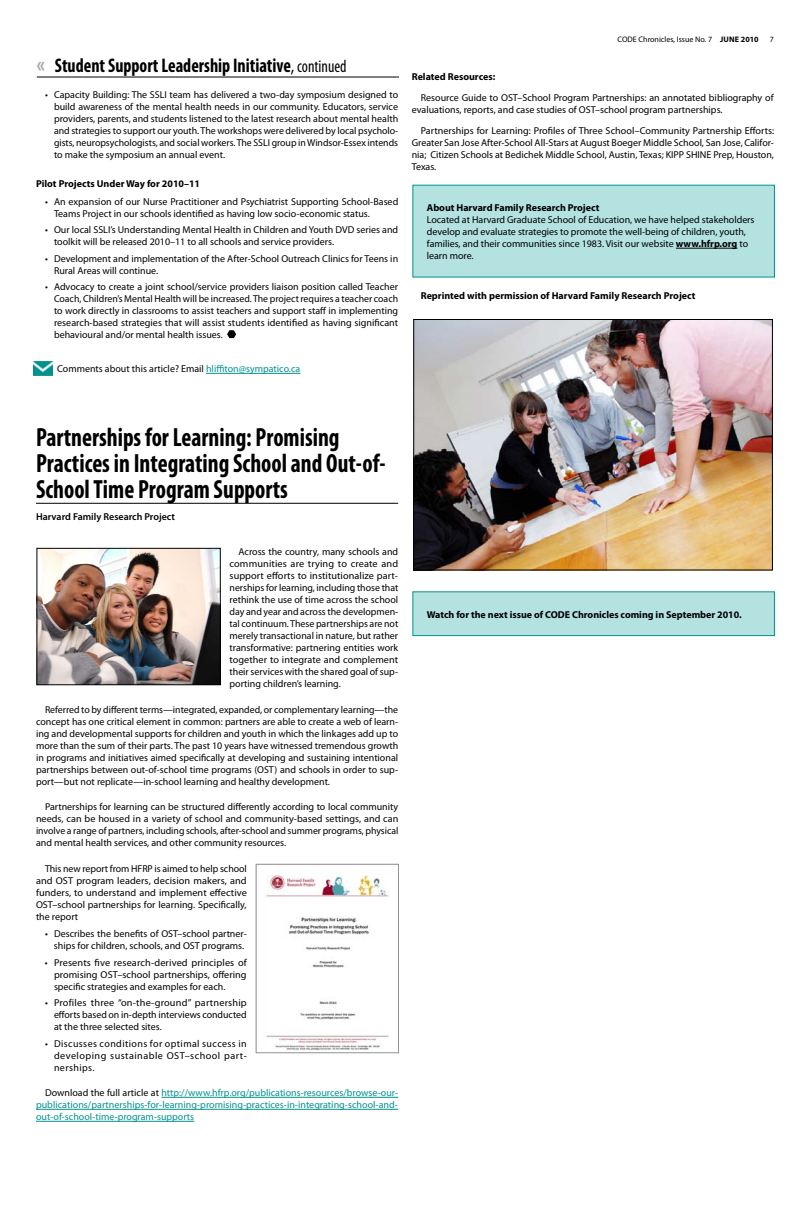
<style>
.page{position:relative;width:810px;height:1224px;background:#fff}
.page>*{position:absolute;margin:0;border:0;box-sizing:border-box;transform-origin:0 0}
.t1{font:700 condensed 26.4px/26px "Myriad Pro";color:#000;scale:.9 1}
.t2{font:700 condensed 19.8px "Myriad Pro";color:#000;scale:.91 1}
.t3{font:10px/12px "Myriad Pro";color:#000;text-align:justify}
.t4{font:10px/12px "Myriad Pro";color:#00928f;text-align:justify}
.t5{font:700 10px "Myriad Pro";letter-spacing:-.005em;color:#000}
.t6{font:600 10px "Myriad Pro";color:#000}
.t7{font:8px "Myriad Pro";color:#000}
.s1{font-size:23.1px;color:#a7a9ac}
.s2{font-weight:400}
.s3{font-weight:400;font-size:17.6px}
.s4{color:#00928f}
.s5{font-weight:700}
.s6{color:#000}
</style>
<div class="page">
<hr style="left:206px;top:373px;width:94px;height:1px;background:#00928f">
<hr style="left:36px;top:503px;width:362px;height:1px;background:#000">
<hr style="left:161px;top:1097px;width:237px;height:1px;background:#00928f">
<hr style="left:36px;top:1109px;width:362px;height:1px;background:#00928f">
<hr style="left:36px;top:1121px;width:158px;height:1px;background:#00928f">
<svg style="left:227px;top:330px;width:9px;height:8px"></svg>
<div style="left:413px;top:185px;width:361px;height:92px;background:#b3e2e1"></div>
<hr style="left:676px;top:248px;width:61px;height:1px;background:#000">
<div style="left:412px;top:185px;width:363px;height:93px;border:1px solid #00928f"></div>
<hr style="left:37px;top:77px;width:362px;height:1px;background:#000">
<img style="left:39px;top:550px;width:180px;height:133px">
<div style="left:37px;top:548px;width:184px;height:137px;border:1px solid #000"></div>
<img style="left:266px;top:875px;width:123px;height:176px">
<div style="left:256px;top:864px;width:143px;height:189px;border:1px solid #939598"></div>
<img style="left:33px;top:361px;width:20px;height:15px">
<div style="left:413px;top:592px;width:361px;height:44px;background:#b3e2e1"></div>
<div style="left:412px;top:591px;width:363px;height:45px;border:1px solid #00928f"></div>
<img style="left:415px;top:321px;width:356px;height:247px">
<div style="left:413px;top:319px;width:360px;height:251px;border:1px solid #000"></div>
<h2 class="t2" style="left:37px;top:53px;width:342px"><span class="s1">«</span> Student Support Leadership Initiative<span class="s2">,</span> <span class="s3">continued</span></h2>
<p class="t3" style="left:54px;top:89px;width:346px;text-indent:-9px">• Capacity Building: The SSLI team has delivered a two-day symposium designed to build awareness of the mental health needs in our community. Educators, service providers, parents, and students listened to the latest research about mental health and strategies to support our youth. The workshops were delivered by local psycholo&shy;gists, neuropsychologists, and social workers. The SSLI group in Windsor-Essex intends to make the symposium an annual event.</p>
<p class="t5" style="left:36px;top:177px;width:166px">Pilot Projects Under Way for 2010–11</p>
<p class="t3" style="left:54px;top:195px;width:346px;text-indent:-9px">• An expansion of our Nurse Practitioner and Psychiatrist Supporting School-Based<br>Teams Project in our schools identified as having low socio-economic status.</p>
<p class="t3" style="left:54px;top:224px;width:346px;text-indent:-9px">• Our local SSLI’s Understanding Mental Health in Children and Youth DVD series and toolkit will be released 2010–11 to all schools and service providers.</p>
<p class="t3" style="left:54px;top:252px;width:346px;text-indent:-9px">• Development and implementation of the After-School Outreach Clinics for Teens in<br>Rural Areas will continue.</p>
<p class="t3" style="left:54px;top:281px;width:346px;text-indent:-9px">• Advocacy to create a joint school/service providers liaison position called Teacher Coach, Children’s Mental Health will be increased. The project requires a teacher coach to work directly in classrooms to assist teachers and support staff in implementing research-based strategies that will assist students identified as having significant behavioural and/or mental health issues.</p>
<p class="t3" style="left:57px;top:363px;width:245px">Comments about this article? Email <span class="s4">hliffiton@sympatico.ca</span></p>
<p class="t7" style="left:618px;top:34px;width:143px">CODE Chronicles, Issue No. 7 <span class="s5">JUNE 2010</span></p>
<p class="t7" style="left:770px;top:34px;width:6px">7</p>
<p class="t5" style="left:412px;top:70px;width:85px">Related Resources:</p>
<p class="t3" style="left:412px;top:91px;width:363px;text-indent:9px">Resource Guide to OST–School Program Partnerships: an annotated bibliography of evaluations, reports, and case studies of OST–school program partnerships.</p>
<p class="t3" style="left:412px;top:124px;width:364px;text-indent:9px">Partnerships for Learning: Profiles of Three School–Community Partnership Efforts:<br>Greater San Jose After-School All-Stars at August Boeger Middle School, San Jose, Califor&shy;nia; Citizen Schools at Bedichek Middle School, Austin, Texas; KIPP SHINE Prep, Houston, Texas.</p>
<p class="t5" style="left:427px;top:201px;width:174px">About Harvard Family Research Project</p>
<p class="t3" style="left:427px;top:214px;width:329px;text-align:left">Located at Harvard Graduate School of Education, we have helped stakeholders develop and evaluate strategies to promote the well-being of children, youth, families, and their communities since 1983. Visit our website <span class="s5">www.hfrp.org</span> to learn more.</p>
<p class="t5" style="left:421px;top:289px;width:276px">Reprinted with permission of Harvard Family Research Project</p>
<h1 class="t1" style="left:36px;top:424px;width:390px">Partnerships for Learning: Promising<br>Practices in Integrating School and Out-of-<br>School Time Program Supports</h1>
<p class="t6" style="left:36px;top:511px;width:141px">Harvard Family Research Project</p>
<p class="t3" style="left:230px;top:546px;width:170px;text-indent:9px">Across the country, many schools and communities are trying to create and support efforts to institutionalize part&shy;nerships for learning, including those that rethink the use of time across the school day and year and across the developmen&shy;tal continuum. These partnerships are not merely transactional in nature, but rather transformative: partnering entities work together to integrate and complement their services with the shared goal of sup&shy;porting children’s learning.</p>
<p class="t3" style="left:36px;top:703px;width:364px;text-indent:9px">Referred to by different terms—integrated, expanded, or complementary learning—the concept has one critical element in common: partners are able to create a web of learn&shy;ing and developmental supports for children and youth in which the linkages add up to more than the sum of their parts. The past 10 years have witnessed tremendous growth in programs and initiatives aimed specifically at developing and sustaining intentional partnerships between out-of-school time programs (OST) and schools in order to sup&shy;port—but not replicate—in-school learning and healthy development.</p>
<p class="t3" style="left:36px;top:801px;width:364px;text-indent:9px">Partnerships for learning can be structured differently according to local community needs, can be housed in a variety of school and community-based settings, and can involve a range of partners, including schools, after-school and summer programs, physical and mental health services, and other community resources.</p>
<p class="t3" style="left:36px;top:862px;width:212px;text-indent:9px">This new report from HFRP is aimed to help school and OST program leaders, decision makers, and funders, to understand and implement effective OST–school partnerships for learning. Specifically, the report</p>
<p class="t3" style="left:45px;top:928px;width:203px;text-align:right">• Describes the benefits of OST–school partner&shy;ships for children, schools, and OST programs.</p>
<p class="t3" style="left:54px;top:956px;width:194px;text-indent:-9px">• Presents five research-derived principles of promising OST–school partnerships, offering specific strategies and examples for each.</p>
<p class="t3" style="left:54px;top:997px;width:194px;text-indent:-9px">• Profiles three “on-the-ground” partnership efforts based on in-depth interviews conducted at the three selected sites.</p>
<p class="t3" style="left:54px;top:1037px;width:194px;text-indent:-9px">• Discusses conditions for optimal success in developing sustainable OST–school part&shy;nerships.</p>
<p class="t4" style="left:36px;top:1087px;width:364px;text-indent:9px"><span class="s6">Download the full article at</span> http://www.hfrp.org/publications-resources/browse-our&shy;publications/partnerships-for-learning-promising-practices-in-integrating-school-and&shy;out-of-school-time-program-supports</p>
<p class="t5" style="left:427px;top:608px;width:317px">Watch for the next issue of CODE Chronicles coming in September 2010.</p>
</div>
